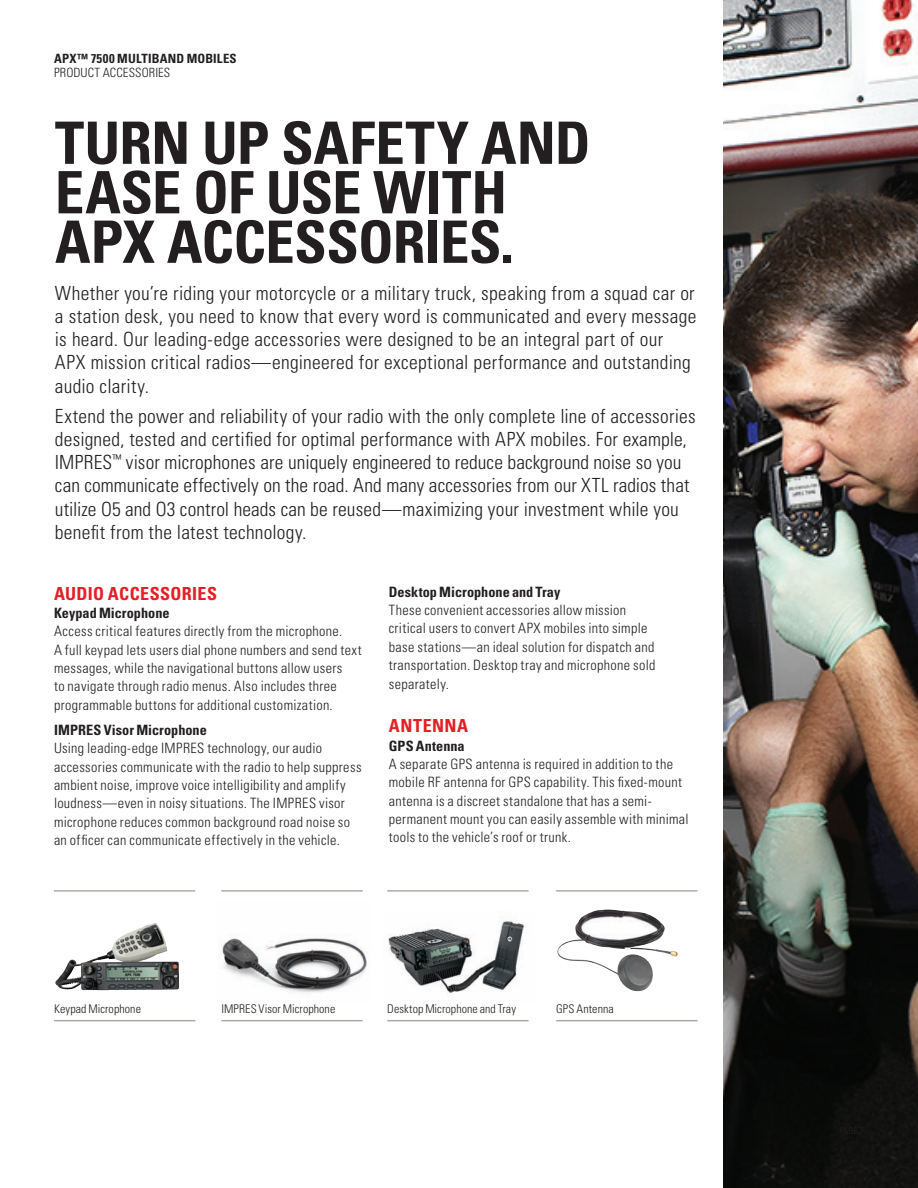
<style>
.page{position:relative;width:918px;height:1188px;background:#fff}
.page>*{position:absolute;margin:0;border:0;box-sizing:border-box;transform-origin:0 0}
.t1{font:700 condensed 58.5px/49.5px "Univers LT Std";letter-spacing:-.01em;color:#231f20}
.t2{font:300 condensed 19.5px/23.2px "Univers LT Std";letter-spacing:.015em;color:#231f20}
.t3{font:700 condensed 18px "Univers LT Std";letter-spacing:.02em;color:#e41f25}
.t4{font:300 condensed 14.25px/18.3px "Univers LT Std";letter-spacing:.025em;color:#231f20}
.t5{font:700 condensed 14.25px "Univers LT Std";color:#231f20}
.t6{font:700 condensed 12.75px "Univers LT Std";letter-spacing:.01em;color:#231f20}
.t7{font:300 condensed 12.75px "Univers LT Std";letter-spacing:.01em;color:#231f20}
.t8{font:300 condensed 12px "Univers LT Std";letter-spacing:.005em;color:#231f20}
</style>
<div class="page">
<img style="left:55px;top:923px;width:124px;height:67px">
<img style="left:219px;top:938px;width:150px;height:55px">
<img style="left:388px;top:921px;width:137px;height:73px">
<img style="left:557px;top:910px;width:121px;height:82px">
<hr style="left:54px;top:890px;width:141px;height:2px;background:#afa9a6">
<hr style="left:221px;top:890px;width:142px;height:2px;background:#afa9a6">
<hr style="left:387px;top:890px;width:142px;height:2px;background:#afa9a6">
<hr style="left:556px;top:890px;width:142px;height:2px;background:#afa9a6">
<hr style="left:54px;top:1020px;width:141px;height:1px;background:#afa9a6">
<hr style="left:221px;top:1020px;width:142px;height:1px;background:#afa9a6">
<hr style="left:387px;top:1020px;width:142px;height:1px;background:#afa9a6">
<hr style="left:556px;top:1020px;width:142px;height:1px;background:#afa9a6">
<img style="left:724px;top:0;width:194px;height:1188px">
<p class="t6" style="left:54px;top:51px;width:184px">APX™ 7500 MULTIBAND MOBILES</p>
<p class="t7" style="left:54px;top:65px;width:118px">PRODUCT ACCESSORIES</p>
<h1 class="t1" style="left:55px;top:118px;width:537px">TURN UP SAFETY AND<br>EASE OF USE WITH<br>APX ACCESSORIES.</h1>
<p class="t2" style="left:55px;top:281px;width:643px">Whether you’re riding your motorcycle or a military truck, speaking from a squad car or a station desk, you need to know that every word is communicated and every message is heard. Our leading-edge accessories were designed to be an integral part of our APX mission critical radios—engineered for exceptional performance and outstanding audio clarity.</p>
<p class="t2" style="left:55px;top:404px;width:642px">Extend the power and reliability of your radio with the only complete line of accessories designed, tested and certified for optimal performance with APX mobiles. For example, IMPRES<sup>™</sup> visor microphones are uniquely engineered to reduce background noise so you can communicate effectively on the road. And many accessories from our XTL radios that utilize O5 and O3 control heads can be reused—maximizing your investment while you benefit from the latest technology.</p>
<p class="t3" style="left:54px;top:582px;width:165px">AUDIO ACCESSORIES</p>
<p class="t5" style="left:54px;top:604px;width:117px">Keypad Microphone</p>
<p class="t4" style="left:54px;top:622px;width:309px">Access critical features directly from the microphone.<br>A full keypad lets users dial phone numbers and send text messages, while the navigational buttons allow users<br>to navigate through radio menus. Also includes three programmable buttons for additional customization.</p>
<p class="t5" style="left:54px;top:721px;width:154px">IMPRES Visor Microphone</p>
<p class="t4" style="left:54px;top:739px;width:309px">Using leading-edge IMPRES technology, our audio accessories communicate with the radio to help suppress ambient noise, improve voice intelligibility and amplify loudness—even in noisy situations. The IMPRES visor microphone reduces common background road noise so an officer can communicate effectively in the vehicle.</p>
<p class="t5" style="left:389px;top:583px;width:173px">Desktop Microphone and Tray</p>
<p class="t4" style="left:389px;top:601px;width:268px">These convenient accessories allow mission critical users to convert APX mobiles into simple base stations—an ideal solution for dispatch and transportation. Desktop tray and microphone sold separately.</p>
<p class="t3" style="left:389px;top:715px;width:81px">ANTENNA</p>
<p class="t5" style="left:389px;top:737px;width:77px">GPS Antenna</p>
<p class="t4" style="left:389px;top:755px;width:301px">A separate GPS antenna is required in addition to the mobile RF antenna for GPS capability. This fixed-mount antenna is a discreet standalone that has a semi&shy;permanent mount you can easily assemble with minimal tools to the vehicle’s roof or trunk.</p>
<p class="t8" style="left:54px;top:1001px;width:89px">Keypad Microphone</p>
<p class="t8" style="left:221px;top:1001px;width:115px">IMPRES Visor Microphone</p>
<p class="t8" style="left:387px;top:1001px;width:130px">Desktop Microphone and Tray</p>
<p class="t8" style="left:556px;top:1001px;width:59px">GPS Antenna</p>
</div>
